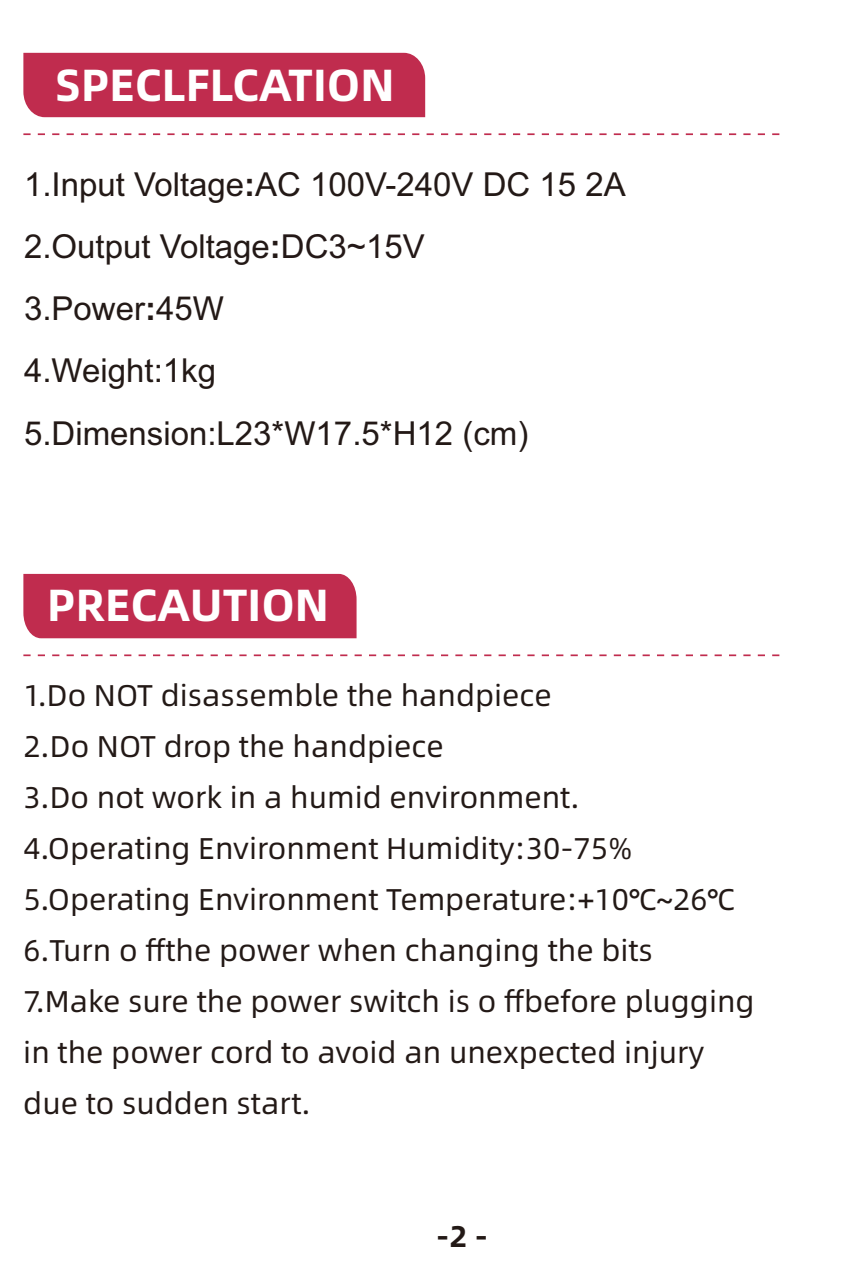
<style>
.page{position:relative;width:849px;height:1276px;background:#fff}
.page>*{position:absolute;margin:0;border:0;box-sizing:border-box;transform-origin:0 0}
.t1{font:45px "Alibaba Pu Hui Ti B";color:#fff}
.t2{font:33px/62.1px "Arial";color:#231916}
.t3{font:30px/51px "Alibaba Pu Hui Ti R";color:#231916}
.t4{font:30px "Alibaba Pu Hui Ti B";color:#231916}
.s1{font-weight:700}
.s2{color:#241817}
</style>
<div class="page">
<div style="left:23px;top:53px;width:402px;height:64px;background:#c02c4e"></div>
<svg style="left:23px;top:133px;width:756px;height:2px"></svg>
<div style="left:23px;top:573px;width:334px;height:65px;background:#c02c4e"></div>
<svg style="left:23px;top:654px;width:756px;height:2px"></svg>
<h1 class="t1" style="left:55px;top:62px;width:341px">SPECLFLCATION</h1>
<p class="t2" style="left:24px;top:156px;width:603px">1.Input Voltage<span class="s1">:</span>AC 100V-240V DC 15 2A<br>2.Output Voltage<span class="s1">:</span><span class="s2">DC3~15V<br></span>3.Power<span class="s1">:</span>45W<br>4.Weight:1kg<br>5.Dimension:L23*W17.5*H12 (cm)</p>
<h1 class="t1" style="left:47px;top:582px;width:283px">PRECAUTION</h1>
<p class="t3" style="left:23px;top:669px;width:733px">1.Do NOT disassemble the handpiece<br>2.Do NOT drop the handpiece<br>3.Do not work in a humid environment.<br>4.Operating Environment Humidity:30-75% 5.Operating Environment Temperature:+10℃~26℃ 6.Turn o ffthe power when changing the bits 7.Make sure the power switch is o ffbefore plugging in the power cord to avoid an unexpected injury due to sudden start.</p>
<p class="t4" style="left:436px;top:1220px;width:53px">-2 -</p>
</div>
